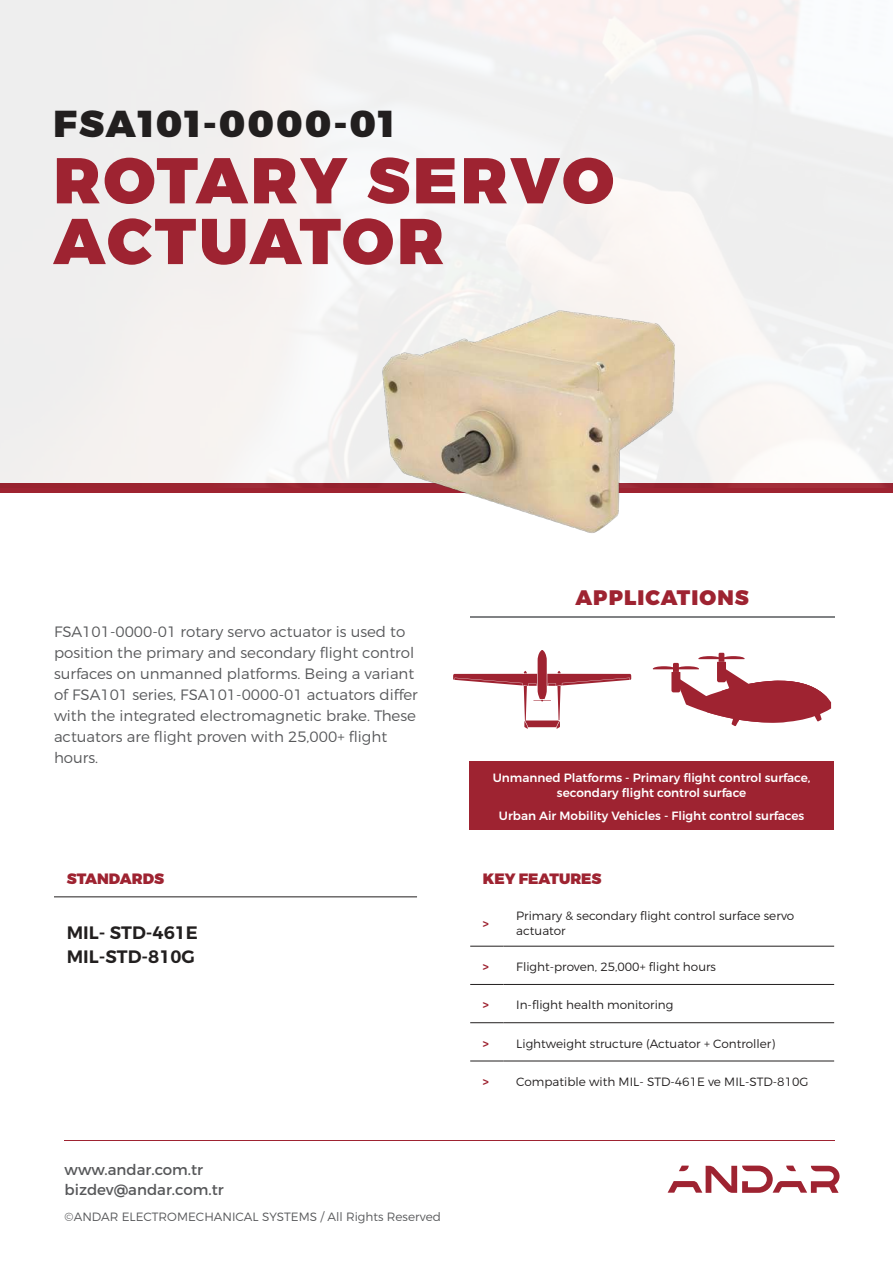
<style>
.page{position:relative;width:893px;height:1263px;background:#fff}
.page>*{position:absolute;margin:0;border:0;box-sizing:border-box;transform-origin:0 0}
.t1{font:900 64.5px/60.8px "Montserrat";letter-spacing:.045em;color:#9e2331}
.t2{font:900 37.5px "Montserrat";letter-spacing:.05em;color:#221f1f}
.t3{font:900 21px "Montserrat";letter-spacing:.05em;color:#9e2331}
.t4{font:600 18px/24px "Montserrat";color:#221f1f}
.t5{font:300 15px/21px "Montserrat";color:#57585a}
.t6{font:15px/19.5px "Montserrat";color:#57585a}
.t7{font:900 15px "Montserrat";color:#9e2331}
.t8{font:300 12px/15px "Montserrat";color:#221f1f}
.t9{font:500 12px/15px "Montserrat";color:#fff;text-align:center}
.t10{font:300 12px "Montserrat";color:#57585a}
.t11{font:600 12px "Montserrat";color:#9e2331}
.s1{font-weight:600;color:#9e2331}
</style>
<div class="page">
<div style="left:0;top:483px;width:893px;height:9px;background:#9e2331"></div>
<img style="left:0;top:0;width:893px;height:488px">
<hr style="left:470px;top:616px;width:365px;height:2px;background:#808284">
<hr style="left:65px;top:1139px;width:770px;height:1px;background:#9e2331">
<div style="left:469px;top:761px;width:365px;height:68px;background:#9e2331"></div>
<img style="left:276px;top:286px;width:516px;height:247px">
<hr style="left:470px;top:946px;width:33px;height:1px;background:#221f1f">
<hr style="left:503px;top:946px;width:331px;height:1px;background:#221f1f">
<hr style="left:470px;top:1022px;width:33px;height:1px;background:#221f1f">
<hr style="left:503px;top:1022px;width:331px;height:1px;background:#221f1f">
<hr style="left:470px;top:984px;width:33px;height:1px;background:#221f1f">
<hr style="left:503px;top:984px;width:331px;height:1px;background:#221f1f">
<hr style="left:470px;top:1061px;width:33px;height:1px;background:#221f1f">
<hr style="left:503px;top:1061px;width:331px;height:1px;background:#221f1f">
<hr style="left:54px;top:896px;width:363px;height:1px;background:#221f1f">
<svg style="left:453px;top:650px;width:178px;height:79px"></svg>
<svg style="left:653px;top:653px;width:178px;height:74px"></svg>
<svg style="left:668px;top:1165px;width:172px;height:28px"></svg>
<h2 class="t2" style="left:54px;top:109px;width:342px">FSA101-0000-01</h2>
<h1 class="t1" style="left:54px;top:155px;width:562px">ROTARY SERVO<br>ACTUATOR</h1>
<p class="t5" style="left:54px;top:621px;width:365px">FSA101-0000-01 rotary servo actuator is used to position the primary and secondary flight control surfaces on unmanned platforms. Being a variant of FSA101 series, FSA101-0000-01 actuators differ with the integrated electromagnetic brake. These actuators are flight proven with 25,000+ flight hours.</p>
<p class="t7" style="left:67px;top:873px;width:99px">STANDARDS</p>
<p class="t4" style="left:67px;top:921px;width:133px">MIL- STD-461E<br>MIL-STD-810G</p>
<p class="t6" style="left:65px;top:1161px;width:161px">www.andar.com.tr bizdev@andar.com.tr</p>
<p class="t10" style="left:65px;top:1211px;width:378px">©ANDAR ELECTROMECHANICAL SYSTEMS / All Rights Reserved</p>
<h3 class="t3" style="left:575px;top:590px;width:175px">APPLICATIONS</h3>
<p class="t9" style="left:493px;top:771px;width:319px">Unmanned Platforms - Primary flight control surface, secondary flight control surface</p>
<p class="t9" style="left:499px;top:809px;width:307px">Urban Air Mobility Vehicles - Flight control surfaces</p>
<p class="t7" style="left:483px;top:873px;width:120px">KEY FEATURES</p>
<p class="t11" style="left:483px;top:918px;width:8px">&gt;</p>
<p class="t8" style="left:516px;top:909px;width:280px">Primary &amp; secondary flight control surface servo actuator</p>
<p class="t8" style="left:483px;top:960px;width:235px"><span class="s1">&gt;</span> Flight-proven, 25,000+ flight hours</p>
<p class="t8" style="left:483px;top:998px;width:192px"><span class="s1">&gt;</span> In-flight health monitoring</p>
<p class="t8" style="left:483px;top:1036px;width:294px"><span class="s1">&gt;</span> Lightweight structure (Actuator + Controller)</p>
<p class="t8" style="left:483px;top:1075px;width:327px"><span class="s1">&gt;</span> Compatible with MIL- STD-461E ve MIL-STD-810G</p>
</div>
